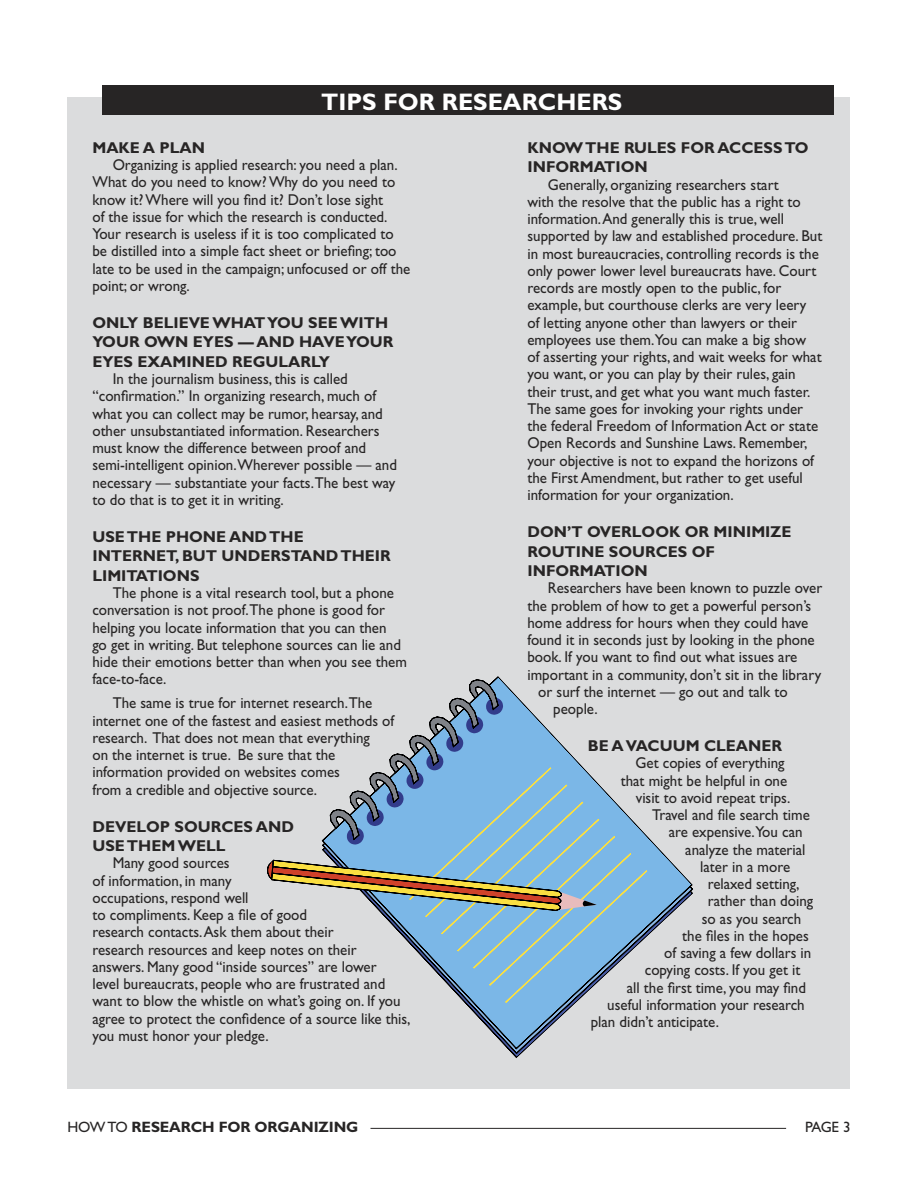
<style>
.page{position:relative;width:918px;height:1188px;background:#fff}
.page>*{position:absolute;margin:0;border:0;box-sizing:border-box;transform-origin:0 0}
.t1{font:700 24px "Gill Sans";color:#fff}
.t2{font:15.75px/17.2px "Gill Sans";color:#272525;scale:.95 1}
.t3{font:700 15.75px/19.5px "Gill Sans";color:#272525}
.t4{font:700 15px "Gill Sans";letter-spacing:-.01em;color:#272525}
.t5{font:15px "Gill Sans";color:#272525}
.s1{font-weight:400}
</style>
<div class="page">
<hr style="left:370px;top:1128px;width:416px;height:1px;background:#272525">
<div style="left:68px;top:98px;width:782px;height:991px;background:#dbdcdd"></div>
<div style="left:102px;top:85px;width:732px;height:30px;background:#272525"></div>
<svg style="left:499px;top:686px;width:194px;height:364px"></svg>
<svg style="left:563px;top:767px;width:85px;height:237px"></svg>
<svg style="left:429px;top:676px;width:78px;height:55px"></svg>
<svg style="left:563px;top:878px;width:34px;height:50px;background:#8eb5d1"></svg>
<svg style="left:412px;top:731px;width:151px;height:6px"></svg>
<svg style="left:409px;top:737px;width:154px;height:297px"></svg>
<svg style="left:271px;top:744px;width:291px;height:296px"></svg>
<svg style="left:267px;top:860px;width:15px;height:20px"></svg>
<h1 class="t1" style="left:321px;top:88px;width:303px">TIPS FOR RESEARCHERS</h1>
<p class="t3" style="left:92px;top:138px;width:114px">MAKE A PLAN</p>
<p class="t2" style="left:92px;top:156px;width:336px;text-indent:20px">Organizing is applied research: you need a plan.<br>What do you need to know? Why do you need to know it? Where will you find it? Don’t lose sight<br>of the issue for which the research is conducted.<br>Your research is useless if it is too complicated to be distilled into a simple fact sheet or briefing; too late to be used in the campaign; unfocused or off the point; or wrong.</p>
<p class="t3" style="left:92px;top:313px;width:303px">ONLY BELIEVE WHAT YOU SEE WITH<br>YOUR OWN EYES — AND HAVE YOUR<br>EYES EXAMINED REGULARLY</p>
<p class="t2" style="left:92px;top:370px;width:322px;text-indent:20px">In the journalism business, this is called “confirmation.” In organizing research, much of what you can collect may be rumor, hearsay, and other unsubstantiated information. Researchers must know the difference between proof and semi-intelligent opinion.Wherever possible — and necessary — substantiate your facts.The best way to do that is to get it in writing.</p>
<p class="t3" style="left:92px;top:527px;width:300px">USE THE PHONE AND THE<br>INTERNET, BUT UNDERSTAND THEIR<br>LIMITATIONS</p>
<p class="t2" style="left:92px;top:584px;width:333px;text-indent:20px">The phone is a vital research tool, but a phone conversation is not proof.The phone is good for helping you locate information that you can then<br>go get in writing. But telephone sources can lie and hide their emotions better than when you see them face-to-face.</p>
<p class="t2" style="left:92px;top:695px;width:319px;text-indent:20px">The same is true for internet research.The internet one of the fastest and easiest methods of research. That does not mean that everything<br>on the internet is true. Be sure that the information provided on websites comes<br>from a credible and objective source.</p>
<p class="t3" style="left:92px;top:817px;width:203px">DEVELOP SOURCES AND<br>USE THEM WELL</p>
<p class="t2" style="left:92px;top:855px;width:336px;text-indent:20px">Many good sources<br>of information, in many<br>occupations, respond well<br>to compliments. Keep a file of good<br>research contacts. Ask them about their<br>research resources and keep notes on their answers. Many good “inside sources” are lower<br>level bureaucrats, people who are frustrated and want to blow the whistle on what’s going on. If you agree to protect the confidence of a source like this, you must honor your pledge.</p>
<p class="t3" style="left:527px;top:138px;width:283px">KNOW THE RULES FOR ACCESS TO<br>INFORMATION</p>
<p class="t2" style="left:527px;top:176px;width:312px;text-indent:20px">Generally, organizing researchers start<br>with the resolve that the public has a right to information. And generally this is true, well supported by law and established procedure. But in most bureaucracies, controlling records is the only power lower level bureaucrats have. Court records are mostly open to the public, for example, but courthouse clerks are very leery of letting anyone other than lawyers or their employees use them.You can make a big show<br>of asserting your rights, and wait weeks for what you want, or you can play by their rules, gain their trust, and get what you want much faster.<br>The same goes for invoking your rights under the federal Freedom of Information Act or state Open Records and Sunshine Laws. Remember, your objective is not to expand the horizons of the First Amendment, but rather to get useful information for your organization.</p>
<p class="t3" style="left:527px;top:522px;width:266px">DON’T OVERLOOK OR MINIMIZE<br>ROUTINE SOURCES OF<br>INFORMATION</p>
<p class="t2" style="left:548px;top:580px;width:291px">Researchers have been known to puzzle over</p>
<p class="t2" style="left:527px;top:597px;width:300px">the problem of how to get a powerful person’s</p>
<p class="t2" style="left:527px;top:614px;width:297px">home address for hours when they could have</p>
<p class="t2" style="left:527px;top:631px;width:304px">found it in seconds just by looking in the phone</p>
<p class="t2" style="left:527px;top:649px;width:286px">book. If you want to find out what issues are</p>
<p class="t2" style="left:527px;top:666px;width:311px">important in a community, don’t sit in the library</p>
<p class="t2" style="left:538px;top:683px;width:264px">or surf the internet — go out and talk to</p>
<p class="t2" style="left:553px;top:700px;width:48px">people.</p>
<p class="t3" style="left:588px;top:736px;width:196px">BE A VACUUM CLEANER</p>
<p class="t2" style="left:635px;top:755px;width:158px">Get copies of everything</p>
<p class="t2" style="left:621px;top:772px;width:177px">that might be helpful in one</p>
<p class="t2" style="left:636px;top:789px;width:164px">visit to avoid repeat trips.</p>
<p class="t2" style="left:652px;top:806px;width:167px">Travel and file search time</p>
<p class="t2" style="left:669px;top:824px;width:142px">are expensive.You can</p>
<p class="t2" style="left:685px;top:841px;width:128px">analyze the material</p>
<p class="t2" style="left:700px;top:858px;width:96px">later in a more</p>
<p class="t2" style="left:708px;top:875px;width:98px">relaxed setting,</p>
<p class="t2" style="left:708px;top:893px;width:113px">rather than doing</p>
<p class="t2" style="left:702px;top:910px;width:106px">so as you search</p>
<p class="t2" style="left:682px;top:927px;width:135px">the files in the hopes</p>
<p class="t2" style="left:664px;top:944px;width:156px">of saving a few dollars in</p>
<p class="t2" style="left:645px;top:962px;width:165px">copying costs. If you get it</p>
<p class="t2" style="left:627px;top:979px;width:190px">all the first time, you may find</p>
<p class="t2" style="left:607px;top:996px;width:209px">useful information your research</p>
<p class="t2" style="left:591px;top:1013px;width:136px">plan didn’t anticipate.</p>
<p class="t4" style="left:68px;top:1118px;width:292px"><span class="s1">HOW TO</span> RESEARCH FOR ORGANIZING</p>
<p class="t5" style="left:805px;top:1118px;width:47px">PAGE 3</p>
</div>
